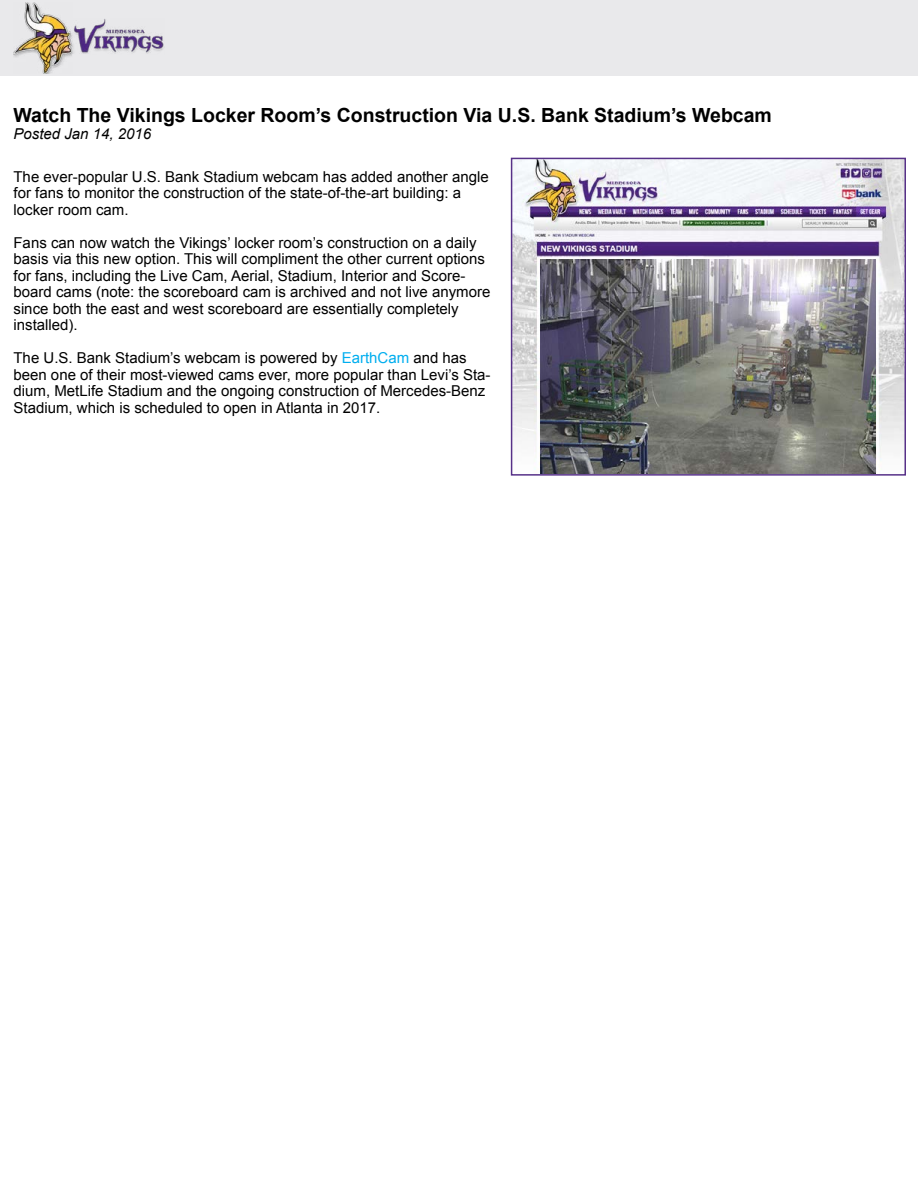
<style>
.page{position:relative;width:918px;height:1188px;background:#fff}
.page>*{position:absolute;margin:0;border:0;box-sizing:border-box;transform-origin:0 0}
.t1{font:700 19.5px "Arial";color:#000}
.t2{font:15px/16.5px "Arial";color:#000}
.t3{font:italic 15px "Arial";color:#000}
.s1{color:#00aeef}
</style>
<div class="page">
<div style="left:0;top:0;width:918px;height:76px;background:#e9e9eb"></div>
<img style="left:14px;top:2px;width:150px;height:72px">
<img style="left:514px;top:161px;width:389px;height:311px">
<div style="left:511px;top:158px;width:395px;height:318px;border:2px solid #573188"></div>
<img style="left:540px;top:259px;width:336px;height:214px">
<h1 class="t1" style="left:14px;top:102px;width:760px">Watch The Vikings Locker Room’s Construction Via U.S. Bank Stadium’s Webcam</h1>
<p class="t3" style="left:14px;top:124px;width:139px">Posted Jan 14, 2016</p>
<p class="t2" style="left:14px;top:168px;width:477px">The ever-popular U.S. Bank Stadium webcam has added another angle for fans to monitor the construction of the state-of-the-art building: a locker room cam.</p>
<p class="t2" style="left:14px;top:234px;width:478px">Fans can now watch the Vikings’ locker room’s construction on a daily basis via this new option. This will compliment the other current options for fans, including the Live Cam, Aerial, Stadium, Interior and Score&shy;board cams (note: the scoreboard cam is archived and not live anymore since both the east and west scoreboard are essentially completely installed).</p>
<p class="t2" style="left:14px;top:350px;width:479px">The U.S. Bank Stadium’s webcam is powered by <span class="s1">EarthCam</span> and has been one of their most-viewed cams ever, more popular than Levi’s Sta&shy;dium, MetLife Stadium and the ongoing construction of Mercedes-Benz Stadium, which is scheduled to open in Atlanta in 2017.</p>
</div>
